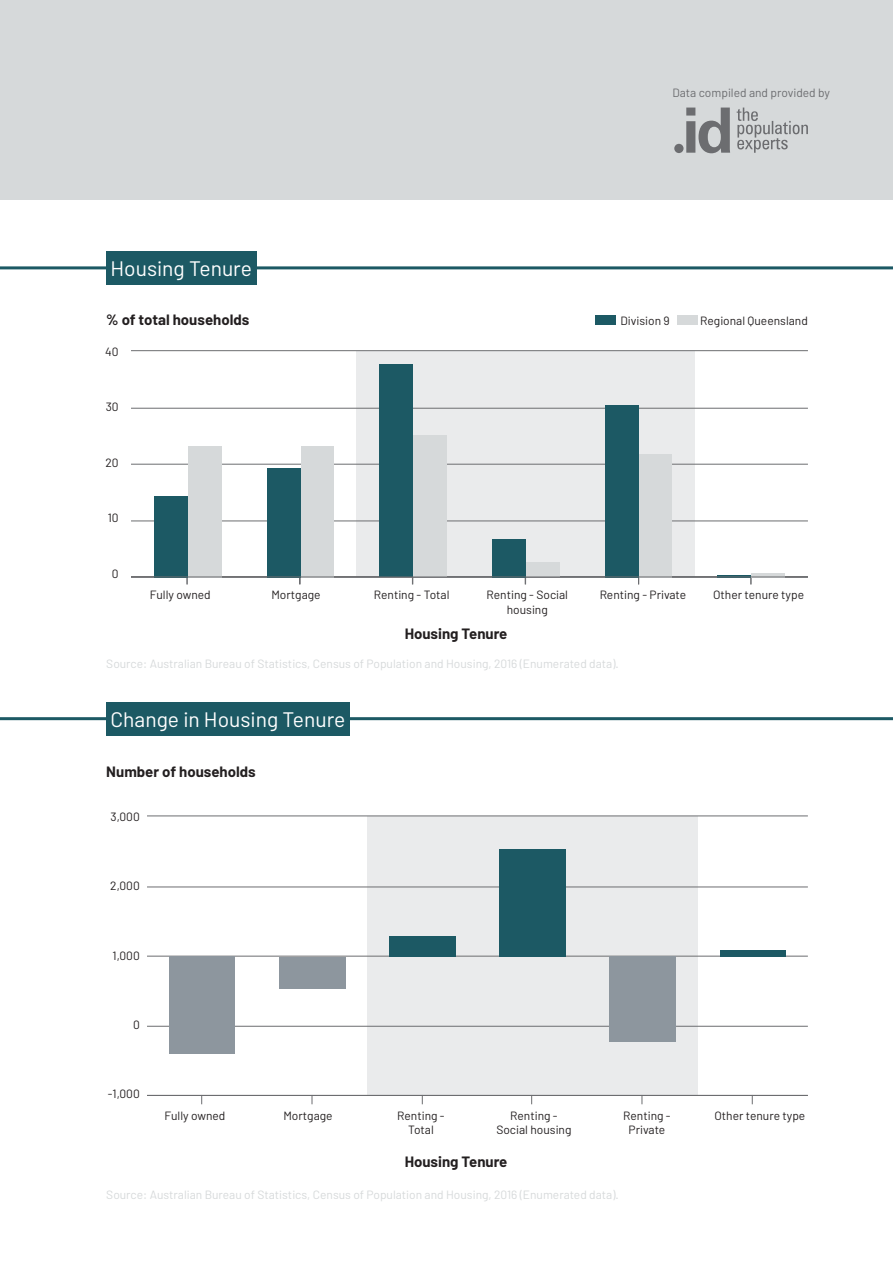
<style>
.page{position:relative;width:893px;height:1263px;background:#fff}
.page>*{position:absolute;margin:0;border:0;box-sizing:border-box;transform-origin:0 0}
.Teal_Sub{font:21px "Barlow";color:#fff}
.Axis_Headings{font:700 15px "Barlow";color:#231f20}
.t1{font:12px/14.4px "Barlow";color:#231f20;text-align:center}
.t2{font:12px "Barlow";color:#d6d9da}
.t3{font:12px "Barlow";color:#6c6d70}
</style>
<div class="page">
<div style="left:106px;top:251px;width:150px;height:34px;background:#1c5964"></div>
<hr style="left:0;top:266px;width:893px;height:3px;background:#1c5964">
<div style="left:0;top:0;width:893px;height:200px;background:#d6d9da"></div>
<svg style="left:686px;top:108px;width:44px;height:45px"></svg>
<div style="left:674px;top:144px;width:9px;height:9px;background:#6c6d70;border-radius:50%"></div>
<svg style="left:737px;top:108px;width:71px;height:45px"></svg>
<div style="left:356px;top:351px;width:339px;height:225px;background:#eaebec"></div>
<hr style="left:131px;top:520px;width:677px;height:1px;background:#6c6d70">
<hr style="left:131px;top:464px;width:677px;height:1px;background:#6c6d70">
<hr style="left:131px;top:408px;width:677px;height:1px;background:#6c6d70">
<hr style="left:131px;top:350px;width:677px;height:1px;background:#6c6d70">
<hr style="left:131px;top:576px;width:677px;height:1px;background:#6c6d70">
<div style="left:106px;top:702px;width:244px;height:33px;background:#1c5964"></div>
<hr style="left:0;top:717px;width:893px;height:3px;background:#1c5964">
<div style="left:367px;top:817px;width:330px;height:278px;background:#eaebec"></div>
<svg style="left:299px;top:578px;width:2px;height:6px"></svg>
<svg style="left:750px;top:578px;width:2px;height:6px"></svg>
<div style="left:154px;top:496px;width:34px;height:81px;background:#1c5964"></div>
<div style="left:267px;top:468px;width:34px;height:109px;background:#1c5964"></div>
<div style="left:379px;top:364px;width:34px;height:213px;background:#1c5964"></div>
<div style="left:492px;top:539px;width:34px;height:38px;background:#1c5964"></div>
<div style="left:605px;top:405px;width:34px;height:172px;background:#1c5964"></div>
<hr style="left:717px;top:575px;width:34px;height:2px;background:#1c5964">
<div style="left:188px;top:446px;width:33px;height:131px;background:#d6d9da"></div>
<div style="left:301px;top:446px;width:33px;height:131px;background:#d6d9da"></div>
<div style="left:413px;top:436px;width:34px;height:141px;background:#d6d9da"></div>
<div style="left:526px;top:562px;width:34px;height:15px;background:#d6d9da"></div>
<div style="left:639px;top:454px;width:33px;height:123px;background:#d6d9da"></div>
<svg style="left:751px;top:573px;width:34px;height:4px"></svg>
<hr style="left:131px;top:577px;width:677px;height:1px;background:#6c6d70">
<hr style="left:147px;top:1026px;width:661px;height:1px;background:#6c6d70">
<hr style="left:147px;top:956px;width:661px;height:1px;background:#6c6d70">
<hr style="left:147px;top:886px;width:661px;height:1px;background:#6c6d70">
<hr style="left:147px;top:815px;width:661px;height:1px;background:#6c6d70">
<hr style="left:147px;top:1095px;width:661px;height:1px;background:#6c6d70">
<div style="left:169px;top:956px;width:66px;height:98px;background:#8d969e"></div>
<div style="left:279px;top:956px;width:66px;height:32px;background:#8d969e"></div>
<div style="left:389px;top:936px;width:66px;height:20px;background:#1c5964"></div>
<div style="left:499px;top:849px;width:67px;height:107px;background:#1c5964"></div>
<div style="left:610px;top:956px;width:66px;height:86px;background:#8d969e"></div>
<div style="left:720px;top:950px;width:65px;height:6px;background:#1c5964"></div>
<div style="left:595px;top:315px;width:21px;height:10px;background:#1c5964"></div>
<div style="left:677px;top:315px;width:21px;height:10px;background:#d6d9da"></div>
<p class="Teal_Sub" style="left:111px;top:256px;width:143px">Housing Tenure</p>
<p class="Axis_Headings" style="left:106px;top:310px;width:145px">% of total households</p>
<p class="t1" style="left:105px;top:344px;width:15px">40</p>
<p class="t1" style="left:106px;top:399px;width:14px">30</p>
<p class="t1" style="left:106px;top:455px;width:15px">20</p>
<p class="t1" style="left:108px;top:510px;width:12px">10</p>
<p class="t1" style="left:112px;top:566px;width:8px">0</p>
<p class="t3" style="left:672px;top:85px;width:159px">Data compiled and provided by</p>
<p class="t1" style="left:620px;top:313px;width:51px">Division 9</p>
<p class="t1" style="left:700px;top:313px;width:109px">Regional Queensland</p>
<p class="t1" style="left:150px;top:587px;width:62px">Fully owned</p>
<p class="t1" style="left:271px;top:587px;width:51px">Mortgage</p>
<p class="t1" style="left:374px;top:587px;width:77px">Renting - Total</p>
<p class="t1" style="left:486px;top:587px;width:83px">Renting - Social housing</p>
<p class="t1" style="left:600px;top:587px;width:88px">Renting - Private</p>
<p class="t1" style="left:713px;top:587px;width:92px">Other tenure type</p>
<p class="Axis_Headings" style="left:405px;top:624px;width:104px">Housing Tenure</p>
<p class="t2" style="left:106px;top:656px;width:514px">Source: Australian Bureau of Statistics, Census of Population and Housing, 2016 (Enumerated data).</p>
<p class="Teal_Sub" style="left:111px;top:706px;width:236px">Change in Housing Tenure</p>
<p class="Axis_Headings" style="left:106px;top:762px;width:151px">Number of households</p>
<p class="t1" style="left:111px;top:809px;width:31px">3,000</p>
<p class="t1" style="left:110px;top:878px;width:31px">2,000</p>
<p class="t1" style="left:113px;top:948px;width:29px">1,000</p>
<p class="t1" style="left:133px;top:1017px;width:8px">0</p>
<p class="t1" style="left:108px;top:1086px;width:33px">-1,000</p>
<p class="t1" style="left:165px;top:1108px;width:62px">Fully owned</p>
<p class="t1" style="left:283px;top:1108px;width:51px">Mortgage</p>
<p class="t1" style="left:397px;top:1108px;width:49px">Renting -<br>Total</p>
<p class="t1" style="left:496px;top:1108px;width:77px">Renting -<br>Social housing</p>
<p class="t1" style="left:623px;top:1108px;width:49px">Renting -<br>Private</p>
<p class="t1" style="left:714px;top:1108px;width:92px">Other tenure type</p>
<p class="Axis_Headings" style="left:405px;top:1152px;width:104px">Housing Tenure</p>
<p class="t2" style="left:106px;top:1187px;width:514px">Source: Australian Bureau of Statistics, Census of Population and Housing, 2016 (Enumerated data).</p>
</div>
